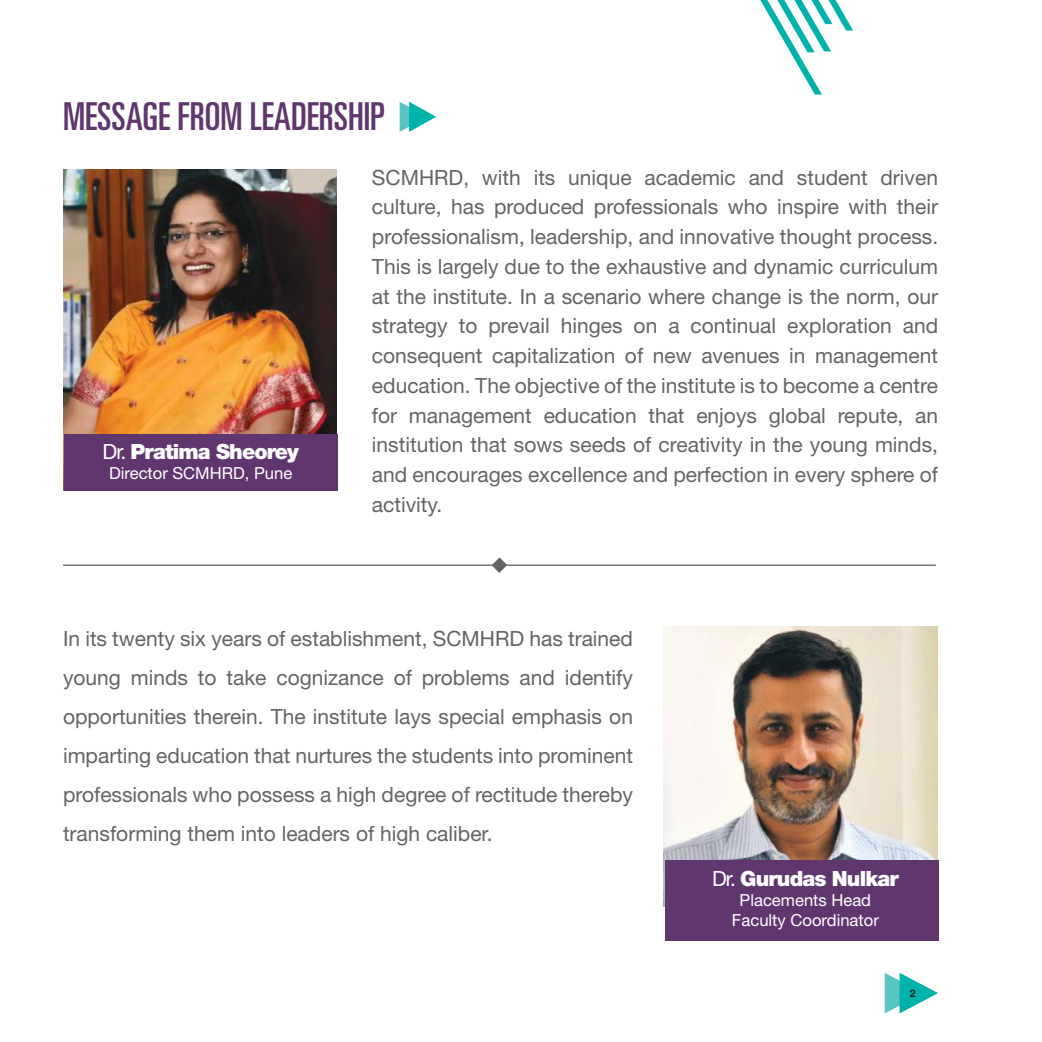
<style>
.page{position:relative;width:1042px;height:1042px;background:#fff}
.page>*{position:absolute;margin:0;border:0;box-sizing:border-box;transform-origin:0 0}
.t1{font:ultra-condensed 38.5px "Univers LT Std";color:#60366f}
.t2{font:21px/29.8px "Helvetica Neue LT Std";color:#656365;text-align:justify}
.t3{font:900 21px "Helvetica Neue LT Std";letter-spacing:-.04em;color:#fff}
.t4{font:16.62px/19.9px "Helvetica Neue LT Std";color:#fff;text-align:center}
.t5{font:700 10.5px "Helvetica Neue LT Std";color:#241f1f}
.s1{font-weight:400}
</style>
<div class="page">
<svg style="left:884px;top:973px;width:54px;height:40px"></svg>
<svg style="left:400px;top:102px;width:36px;height:30px"></svg>
<img style="left:63px;top:169px;width:274px;height:322px">
<div style="left:64px;top:434px;width:273px;height:57px;background:#60366f"></div>
<img style="left:664px;top:626px;width:274px;height:280px">
<div style="left:665px;top:860px;width:273px;height:80px;background:#60366f"></div>
<hr style="left:63px;top:564px;width:873px;height:2px;background:#656365">
<svg style="left:492px;top:557px;width:15px;height:16px"></svg>
<svg style="left:760px;top:0;width:93px;height:95px"></svg>
<h1 class="t1" style="left:63px;top:95px;width:324px">MESSAGE FROM LEADERSHIP</h1>
<p class="t3" style="left:102px;top:439px;width:198px"><span class="s1">Dr.</span> Pratima Sheorey</p>
<p class="t4" style="left:109px;top:463px;width:185px">Director SCMHRD, Pune</p>
<p class="t2" style="left:372px;top:162px;width:568px">SCMHRD, with its unique academic and student driven culture, has produced professionals who inspire with their professionalism, leadership, and innovative thought process.<br>This is largely due to the exhaustive and dynamic curriculum at the institute. In a scenario where change is the norm, our strategy to prevail hinges on a continual exploration and consequent capitalization of new avenues in management education. The objective of the institute is to become a centre for management education that enjoys global repute, an institution that sows seeds of creativity in the young minds, and encourages excellence and perfection in every sphere of activity.</p>
<p class="t2" style="left:63px;top:618px;width:571px;line-height:39px">In its twenty six years of establishment, SCMHRD has trained young minds to take cognizance of problems and identify opportunities therein. The institute lays special emphasis on imparting education that nurtures the students into prominent professionals who possess a high degree of rectitude thereby transforming them into leaders of high caliber.</p>
<p class="t3" style="left:712px;top:865px;width:188px"><span class="s1">Dr.</span> Gurudas Nulkar</p>
<p class="t4" style="left:732px;top:889px;width:148px">Placements Head<br>Faculty Coordinator</p>
<p class="t5" style="left:910px;top:986px;width:7px">2</p>
</div>
